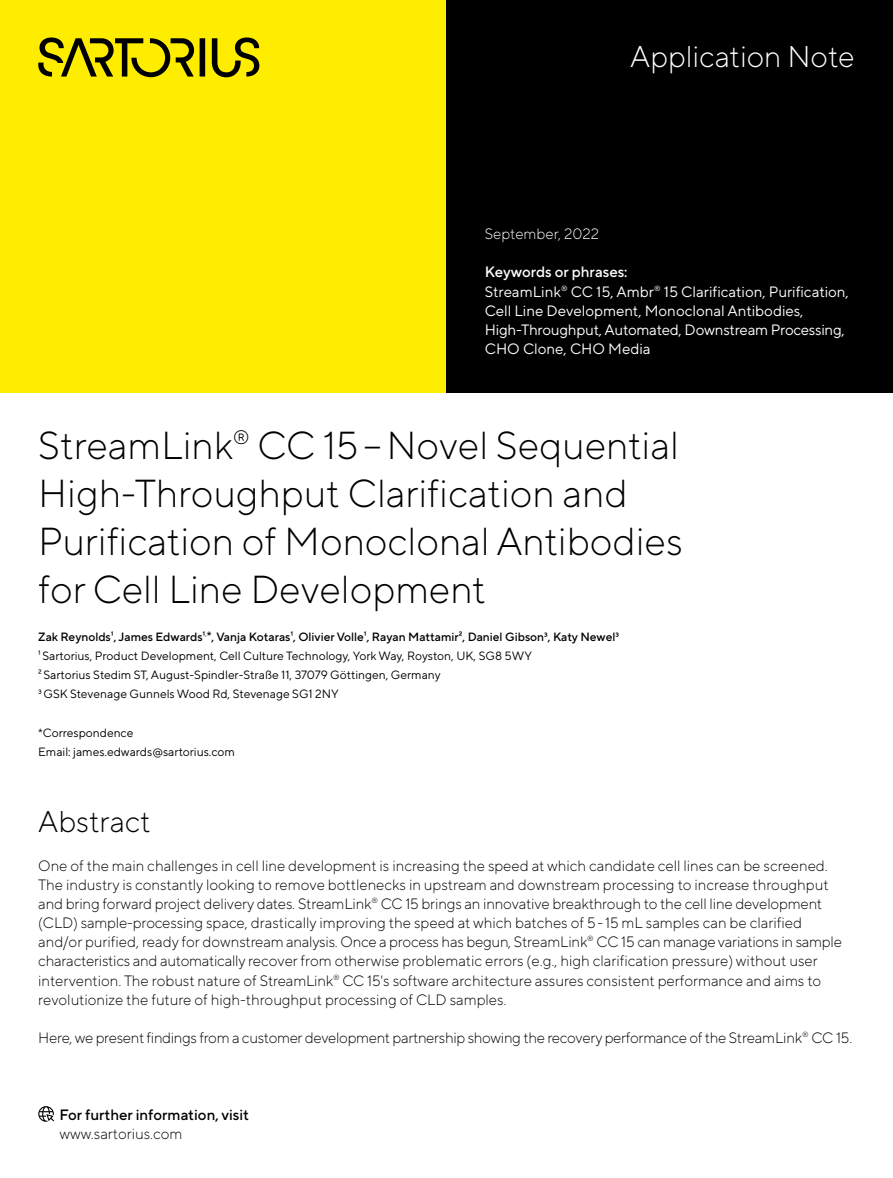
<style>
.page{position:relative;width:893px;height:1178px;background:#fff}
.page>*{position:absolute;margin:0;border:0;box-sizing:border-box;transform-origin:0 0}
.t1{font:300 39px/47.8px "TT Norms Pro";color:#000}
.t2{font:300 30px "TT Norms Pro";color:#fff}
.t3{font:300 30px "TT Norms Pro";color:#000}
.t4{font:300 15px/19.2px "TT Norms Pro";color:#000}
.t5{font:15px/19.2px "TT Norms Pro";color:#fff}
.t6{font:300 15px "TT Norms Pro";letter-spacing:-.02em;color:#000}
.t7{font:500 15px "TT Norms Pro";color:#000}
.t8{font:300 15px "TT Norms Pro";color:#fff}
.t9{font:12px/19.2px "TT Norms Pro";color:#000}
.s1{font-weight:500}
</style>
<div class="page">
<div style="left:0;top:0;width:446px;height:392px;background:#ffed00"></div>
<div style="left:446px;top:0;width:447px;height:392px;background:#000"></div>
<svg style="left:200px;top:38px;width:5px;height:39px"></svg>
<svg style="left:212px;top:37px;width:47px;height:40px"></svg>
<svg style="left:38px;top:37px;width:156px;height:40px"></svg>
<svg style="left:38px;top:1106px;width:16px;height:16px"></svg>
<h2 class="t2" style="left:630px;top:35px;width:226px">Application Note</h2>
<p class="t8" style="left:485px;top:223px;width:116px">September, 2022</p>
<p class="t5" style="left:485px;top:261px;width:366px"><span class="s1">Keywords or phrases:<br></span>StreamLink<sup>®</sup> CC 15, Ambr<sup>®</sup> 15 Clarification, Purification, Cell Line Development, Monoclonal Antibodies, High-Throughput, Automated, Downstream Processing, CHO Clone, CHO Media</p>
<h1 class="t1" style="left:38px;top:419px;width:646px">StreamLink<sup>®</sup> CC 15–Novel Sequential High-Throughput Clarification and Purification of Monoclonal Antibodies for Cell Line Development</h1>
<p class="t9" style="left:38px;top:626px;width:582px"><span class="s1">Zak Reynolds¹, James Edwards¹</span><sup>,</sup><span class="s1">*, Vanja Kotaras¹, Olivier Volle¹, Rayan Mattamir², Daniel Gibson3, Katy Newel3<br></span>¹Sartorius, Product Development, Cell Culture Technology, York Way, Royston, UK, SG8 5WY<br>²Sartorius Stedim ST, August-Spindler-Straße 11, 37079 Göttingen, Germany<br>3GSK Stevenage Gunnels Wood Rd, Stevenage SG1 2NY</p>
<p class="t9" style="left:38px;top:722px;width:198px">*Correspondence<br>Email: james.edwards@sartorius.com</p>
<h2 class="t3" style="left:38px;top:800px;width:114px">Abstract</h2>
<p class="t4" style="left:38px;top:855px;width:805px">One of the main challenges in cell line development is increasing the speed at which candidate cell lines can be screened.<br>The industry is constantly looking to remove bottlenecks in upstream and downstream processing to increase throughput and bring forward project delivery dates. StreamLink<sup>®</sup> CC 15 brings an innovative breakthrough to the cell line development (CLD) sample-processing space, drastically improving the speed at which batches of 5-15 mL samples can be clarified and/or purified, ready for downstream analysis. Once a process has begun, StreamLink<sup>®</sup> CC 15 can manage variations in sample characteristics and automatically recover from otherwise problematic errors (e.g., high clarification pressure) without user intervention. The robust nature of StreamLink<sup>®</sup> CC 15's software architecture assures consistent performance and aims to revolutionize the future of high-throughput processing of CLD samples.</p>
<p class="t6" style="left:38px;top:1027px;width:816px">Here, we present findings from a customer development partnership showing the recovery performance of the StreamLink<sup>®</sup> CC 15.</p>
<p class="t7" style="left:60px;top:1103px;width:191px">For further information, visit</p>
<p class="t4" style="left:60px;top:1122px;width:124px">www.sartorius.com</p>
</div>
